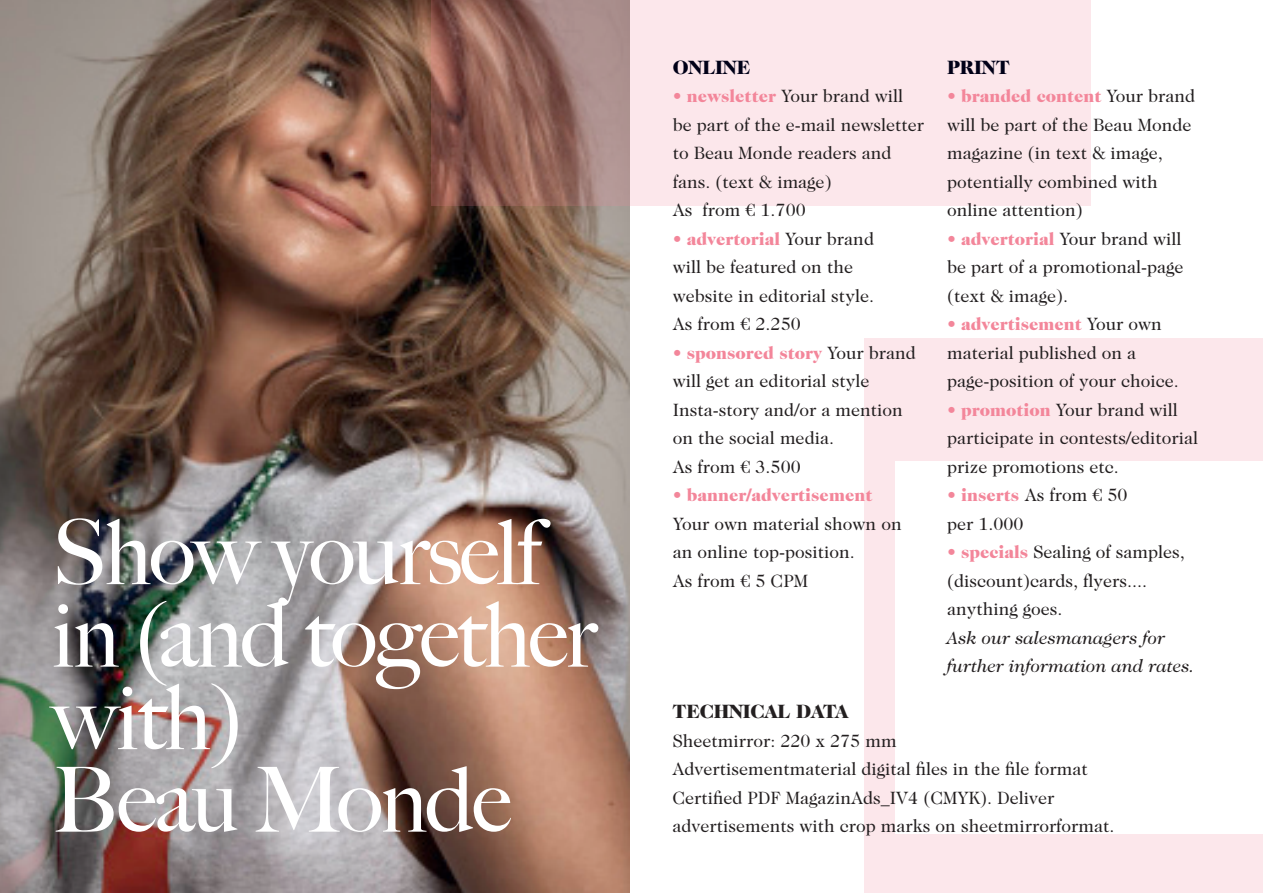
<style>
.page{position:relative;width:1263px;height:893px;background:#fff}
.page>*{position:absolute;margin:0;border:0;box-sizing:border-box;transform-origin:0 0}
._03_Intro{font:500 90px/82.5px "Big Caslon";letter-spacing:-.025em;color:#fff}
._09_Kadertekst{font:900 19.5px "Caslon 224 Std";letter-spacing:-.01em;color:#231f20}
._09_Kadertekst-2{font:900 19.5px "Caslon 224 Std";letter-spacing:-.01em;color:#000017}
._09_Kadertekst-3{font:18px/28.5px "Caslon 224 Std";color:#231f20}
._09_Kadertekst-4{font:italic 18px/28.5px "Caslon 224 Std";color:#231f20}
.s1{font-family:"Caslon 224 Std";font-weight:400}
.s2{color:#f3869a}
.s3{font-weight:900;color:#f3869a}
</style>
<div class="page">
<img style="left:0;top:0;width:629px;height:893px">
<svg style="left:432px;top:0;width:659px;height:205px;background:#ddc2c2"></svg>
<div style="left:864px;top:338px;width:399px;height:555px;background:#fce7eb"></div>
<div style="left:896px;top:462px;width:367px;height:371px;background:#fff"></div>
<p class="_03_Intro" style="left:52px;top:508px;width:547px">Show yourself in <span class="s1">(</span>and together with<span class="s1">)</span></p>
<p class="_03_Intro" style="left:52px;top:755px;width:460px">Beau Monde</p>
<p class="_09_Kadertekst-2" style="left:673px;top:56px;width:79px">ONLINE</p>
<p class="_09_Kadertekst-3" style="left:673px;top:82px;width:253px"><span class="s2">•</span> <span class="s3">newsletter</span> Your brand will be part of the e-mail newsletter to Beau Monde readers and fans. (text &amp; image)<br>As from € 1.700</p>
<p class="_09_Kadertekst-3" style="left:673px;top:224px;width:203px"><span class="s2">•</span> <span class="s3">advertorial</span> Your brand will be featured on the website in editorial style.<br>As from € 2.250</p>
<p class="_09_Kadertekst-3" style="left:673px;top:338px;width:244px"><span class="s2">•</span> <span class="s3">sponsored story</span> Your brand will get an editorial style<br>Insta-story and/or a mention on the social media.<br>As from € 3.500</p>
<p class="_09_Kadertekst-3" style="left:673px;top:481px;width:230px"><span class="s2">•</span> <span class="s3">banner/advertisement<br></span>Your own material shown on an online top-position.<br>As from € 5 CPM</p>
<p class="_09_Kadertekst-2" style="left:947px;top:56px;width:64px">PRINT</p>
<p class="_09_Kadertekst-3" style="left:947px;top:82px;width:249px"><span class="s2">•</span> <span class="s3">branded content</span> Your brand will be part of the Beau Monde magazine (in text &amp; image, potentially combined with online attention)</p>
<p class="_09_Kadertekst-3" style="left:947px;top:224px;width:238px;text-align:justify"><span class="s2">•</span> <span class="s3">advertorial</span> Your brand will be part of a promotional-page (text &amp; image).</p>
<p class="_09_Kadertekst-3" style="left:947px;top:310px;width:233px"><span class="s2">•</span> <span class="s3">advertisement</span> Your own material published on a page-position of your choice.</p>
<p class="_09_Kadertekst-3" style="left:947px;top:395px;width:253px"><span class="s2">•</span> <span class="s3">promotion</span> Your brand will participate in contests/editorial prize promotions etc.</p>
<p class="_09_Kadertekst-3" style="left:947px;top:481px;width:182px"><span class="s2">•</span> <span class="s3">inserts</span> As from € 50 per 1.000</p>
<p class="_09_Kadertekst-3" style="left:947px;top:538px;width:239px"><span class="s2">•</span> <span class="s3">specials</span> Sealing of samples, (discount)cards, flyers.... anything goes.</p>
<p class="_09_Kadertekst-4" style="left:947px;top:623px;width:249px">Ask our salesmanagers for further information and rates.</p>
<p class="_09_Kadertekst" style="left:673px;top:700px;width:177px">TECHNICAL DATA</p>
<p class="_09_Kadertekst-3" style="left:673px;top:726px;width:226px">Sheetmirror: 220 x 275 mm</p>
<p class="_09_Kadertekst-3" style="left:673px;top:755px;width:443px">Advertisementmaterial digital files in the file format<br>Certified PDF MagazinAds_IV4 (CMYK). Deliver advertisements with crop marks on sheetmirrorformat.</p>
</div>
